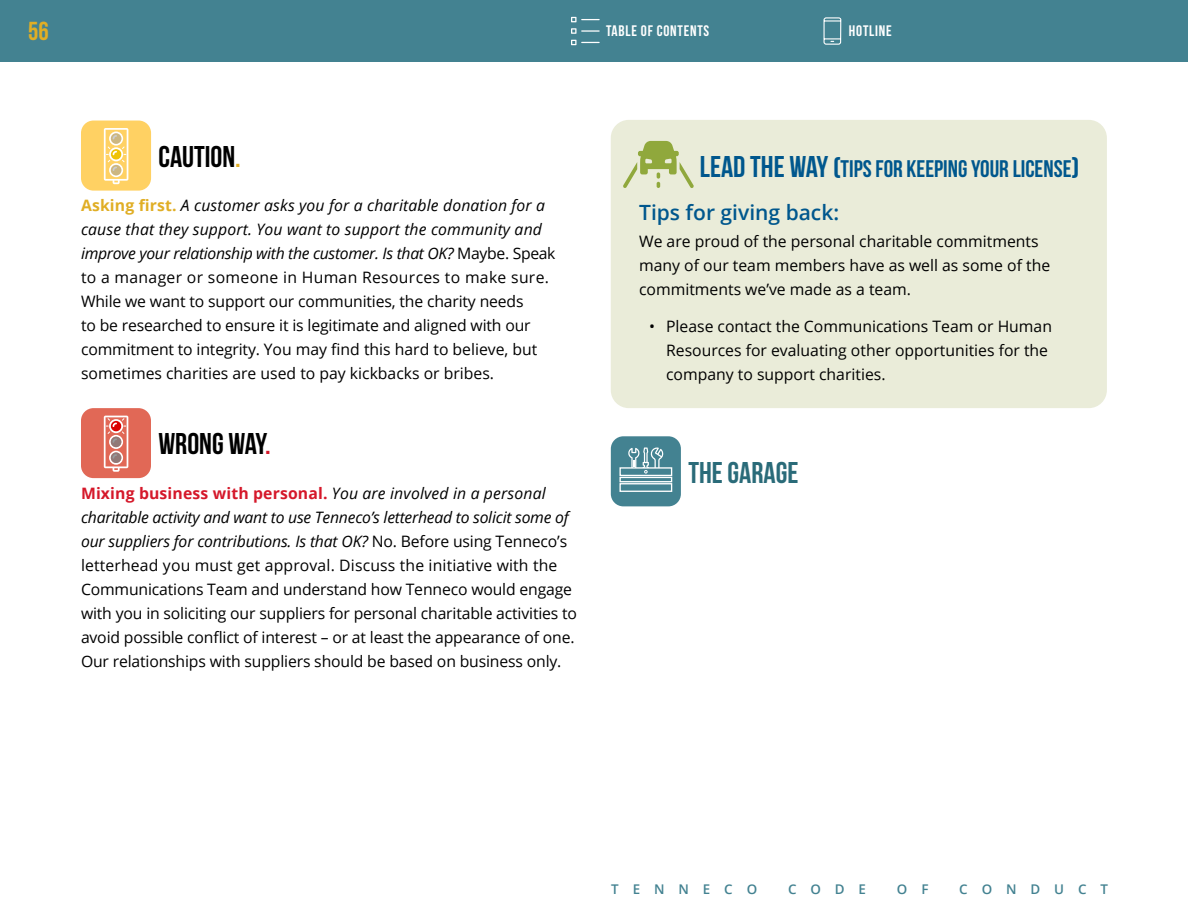
<style>
.page{position:relative;width:1188px;height:918px;background:#fff}
.page>*{position:absolute;margin:0;border:0;box-sizing:border-box;transform-origin:0 0}
.t1{font:700 30px "Bebas Neue";color:#000}
.t2{font:700 30px "Bebas Neue";color:#2a6b79}
.t3{font:700 25.95px "Bebas Neue";color:#e0ae25}
.t4{font:700 24px "Bebas Neue";color:#00578d}
.t5{font:600 21px "Open Sans";color:#00578d}
.t6{font:15.75px/24px "Open Sans";color:#000}
.t7{font:700 15.3px "Bebas Neue";letter-spacing:.05em;color:#fff}
.t8{font:600 13.35px "Open Sans";letter-spacing:1.04em;color:#438291}
.s1{color:#e0ae25}
.s2{font-weight:700;color:#e0ae25}
.s3{font-style:italic}
.s4{color:#d5182a}
.s5{font-weight:700;color:#d5182a}
.s6{font-size:30px}
</style>
<div class="page">
<div style="left:0;top:0;width:1188px;height:62px;background:#438291"></div>
<svg style="left:571px;top:17px;width:29px;height:5px"></svg>
<svg style="left:571px;top:28px;width:29px;height:6px"></svg>
<svg style="left:571px;top:40px;width:29px;height:5px"></svg>
<svg style="left:823px;top:17px;width:19px;height:28px"></svg>
<div style="left:81px;top:121px;width:70px;height:70px;background:#ffd163;border-radius:12px"></div>
<svg style="left:104px;top:128px;width:24px;height:56px"></svg>
<div style="left:81px;top:408px;width:70px;height:70px;background:#e16856;border-radius:12px"></div>
<svg style="left:104px;top:416px;width:24px;height:56px"></svg>
<div style="left:611px;top:120px;width:496px;height:288px;background:#eaecd9;border-radius:18px"></div>
<div style="left:611px;top:436px;width:70px;height:70px;background:#438291;border-radius:12px"></div>
<div style="left:619px;top:467px;width:53px;height:9px;border:1px solid #fff"></div>
<div style="left:619px;top:477px;width:53px;height:5px;border:1px solid #fff"></div>
<div style="left:619px;top:483px;width:53px;height:9px;border:1px solid #fff"></div>
<svg style="left:627px;top:447px;width:37px;height:26px"></svg>
<svg style="left:623px;top:141px;width:71px;height:47px"></svg>
<h2 class="t3" style="left:28px;top:17px;width:22px">56</h2>
<p class="t7" style="left:606px;top:22px;width:105px">TABLE OF CONTENTS</p>
<p class="t7" style="left:849px;top:22px;width:44px">HOTLINE</p>
<h1 class="t1" style="left:159px;top:140px;width:84px">CAUTION<span class="s1">.</span></h1>
<p class="t6" style="left:81px;top:193px;width:476px"><span class="s2">Asking first.</span> <span class="s3">A customer asks you for a charitable donation for a cause that they support. You want to support the community and improve your relationship with the customer. Is that OK?</span> Maybe. Speak to a manager or someone in Human Resources to make sure.<br>While we want to support our communities, the charity needs<br>to be researched to ensure it is legitimate and aligned with our commitment to integrity. You may find this hard to believe, but sometimes charities are used to pay kickbacks or bribes.</p>
<h1 class="t1" style="left:158px;top:428px;width:114px">WRONG WAY<span class="s4">.</span></h1>
<p class="t6" style="left:81px;top:481px;width:498px"><span class="s5">Mixing business with personal.</span> <span class="s3">You are involved in a personal charitable activity and want to use Tenneco’s letterhead to solicit some of our suppliers for contributions. Is that OK?</span> No. Before using Tenneco’s letterhead you must get approval. Discuss the initiative with the Communications Team and understand how Tenneco would engage with you in soliciting our suppliers for personal charitable activities to avoid possible conflict of interest – or at least the appearance of one.<br>Our relationships with suppliers should be based on business only.</p>
<h3 class="t4" style="left:700px;top:155px;width:381px"><span class="s6">LEAD THE WAY (</span>TIPS FOR KEEPING YOUR LICENSE<span class="s6">)</span></h3>
<h3 class="t5" style="left:639px;top:198px;width:202px">Tips for giving back:</h3>
<p class="t6" style="left:639px;top:228px;width:413px">We are proud of the personal charitable commitments many of our team members have as well as some of the commitments we’ve made as a team.</p>
<p class="t6" style="left:666px;top:314px;width:387px;text-indent:-17px">• Please contact the Communications Team or Human<br>Resources for evaluating other opportunities for the company to support charities.</p>
<h1 class="t2" style="left:688px;top:456px;width:112px">THE GARAGE</h1>
<p class="t8" style="left:611px;top:880px;width:147px">TENNECO</p>
<p class="t8" style="left:788px;top:880px;width:80px">CODE</p>
<p class="t8" style="left:897px;top:880px;width:33px">O F</p>
<p class="t8" style="left:959px;top:880px;width:150px">CONDUCT</p>
</div>
